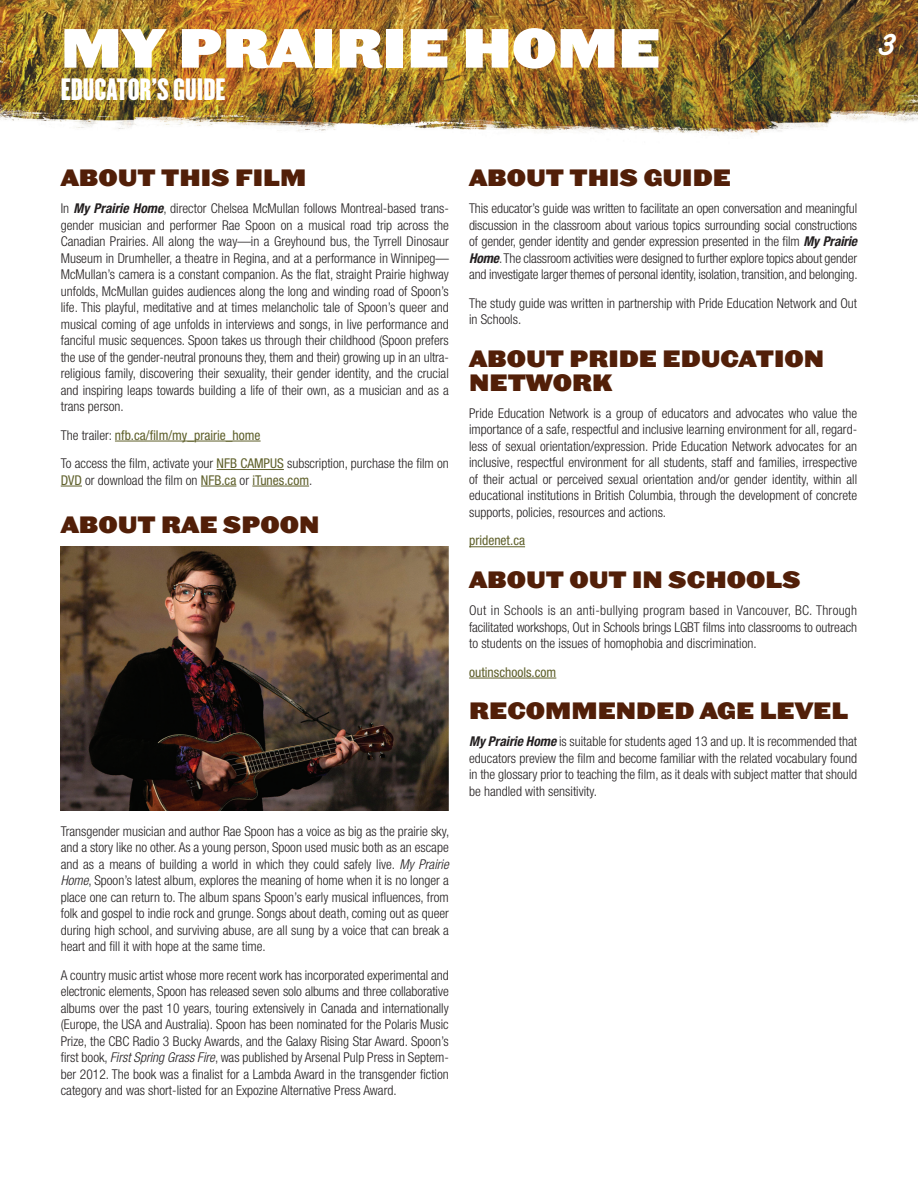
<style>
.page{position:relative;width:918px;height:1188px;background:#fff}
.page>*{position:absolute;margin:0;border:0;box-sizing:border-box;transform-origin:0 0}
.t1{font:52.5px "Leviathan HTF Black";color:#fff}
.t2{font:700 37.5px "Kaufmann";color:#fff}
.t3{font:27px "Champion HTF Lightweight";color:#fff}
.t4{font:22.5px/24px "Leviathan HTF Black";color:#521f08}
.t5{font:300 condensed 13.5px/16.5px "Helvetica Neue";color:#231f20;text-align:justify}
.t6{font:condensed 13.5px "Helvetica Neue";color:#5f602b}
.s1{font-weight:700;font-style:italic}
.s2{font-weight:400;color:#5f602b}
.s3{font-style:italic}
</style>
<div class="page">
<img style="left:0;top:0;width:918px;height:134px">
<hr style="left:469px;top:546px;width:56px;height:1px;background:#5f602b">
<hr style="left:469px;top:678px;width:87px;height:1px;background:#5f602b">
<hr style="left:115px;top:441px;width:146px;height:1px;background:#5f602b">
<hr style="left:217px;top:469px;width:67px;height:1px;background:#5f602b">
<svg style="left:61px;top:486px;width:21px;height:1px"></svg>
<hr style="left:201px;top:486px;width:35px;height:1px;background:#5f602b">
<hr style="left:252px;top:486px;width:57px;height:1px;background:#5f602b">
<img style="left:61px;top:546px;width:388px;height:265px">
<h1 class="t1" style="left:61px;top:13px;width:601px">MY PRAIRIE HOME</h1>
<h3 class="t3" style="left:61px;top:72px;width:166px">EDUCATOR’S GUIDE</h3>
<h2 class="t2" style="left:879px;top:20px;width:20px">3</h2>
<h3 class="t4" style="left:61px;top:166px;width:247px">ABOUT THIS FILM</h3>
<p class="t5" style="left:61px;top:200px;width:390px">In <span class="s1">My Prairie Home</span>, director Chelsea McMullan follows Montreal-based trans&shy;gender musician and performer Rae Spoon on a musical road trip across the Canadian Prairies. All along the way—in a Greyhound bus, the Tyrrell Dinosaur Museum in Drumheller, a theatre in Regina, and at a performance in Winnipeg— McMullan’s camera is a constant companion. As the flat, straight Prairie highway unfolds, McMullan guides audiences along the long and winding road of Spoon’s life. This playful, meditative and at times melancholic tale of Spoon’s queer and musical coming of age unfolds in interviews and songs, in live performance and fanciful music sequences. Spoon takes us through their childhood (Spoon prefers the use of the gender-neutral pronouns they, them and their) growing up in an ultra&shy;religious family, discovering their sexuality, their gender identity, and the crucial and inspiring leaps towards building a life of their own, as a musician and as a trans person.</p>
<p class="t5" style="left:61px;top:421px;width:202px;line-height:28.5px">The trailer: <span class="s2">nfb.ca/film/my_prairie_home<br></span>To access the film, activate your <span class="s2">NFB CAMPUS</span></p>
<p class="t5" style="left:287px;top:455px;width:163px">subscription, purchase the film on</p>
<p class="t6" style="left:61px;top:472px;width:8px">DVD</p>
<p class="t5" style="left:85px;top:472px;width:229px">or download the film on <span class="s2">NFB.ca</span> or <span class="s2">iTunes.com</span>.</p>
<h3 class="t4" style="left:61px;top:512px;width:260px">ABOUT RAE SPOON</h3>
<p class="t5" style="left:61px;top:823px;width:390px">Transgender musician and author Rae Spoon has a voice as big as the prairie sky, and a story like no other. As a young person, Spoon used music both as an escape and as a means of building a world in which they could safely live. <span class="s3">My Prairie Home</span>, Spoon’s latest album, explores the meaning of home when it is no longer a place one can return to. The album spans Spoon’s early musical influences, from folk and gospel to indie rock and grunge. Songs about death, coming out as queer during high school, and surviving abuse, are all sung by a voice that can break a heart and fill it with hope at the same time.</p>
<p class="t5" style="left:61px;top:967px;width:390px">A country music artist whose more recent work has incorporated experimental and electronic elements, Spoon has released seven solo albums and three collaborative albums over the past 10 years, touring extensively in Canada and internationally (Europe, the USA and Australia). Spoon has been nominated for the Polaris Music Prize, the CBC Radio 3 Bucky Awards, and the Galaxy Rising Star Award. Spoon’s first book, <span class="s3">First Spring Grass Fire</span>, was published by Arsenal Pulp Press in Septem&shy;ber 2012. The book was a finalist for a Lambda Award in the transgender fiction category and was short-listed for an Expozine Alternative Press Award.</p>
<h3 class="t4" style="left:469px;top:166px;width:263px">ABOUT THIS GUIDE</h3>
<p class="t5" style="left:469px;top:200px;width:390px">This educator’s guide was written to facilitate an open conversation and meaningful discussion in the classroom about various topics surrounding social constructions of gender, gender identity and gender expression presented in the film <span class="s1">My Prairie Home</span>. The classroom activities were designed to further explore topics about gender and investigate larger themes of personal identity, isolation, transition, and belonging.</p>
<p class="t5" style="left:469px;top:295px;width:390px">The study guide was written in partnership with Pride Education Network and Out in Schools.</p>
<h3 class="t4" style="left:469px;top:347px;width:357px">ABOUT PRIDE EDUCATION<br>NETWORK</h3>
<p class="t5" style="left:469px;top:405px;width:390px">Pride Education Network is a group of educators and advocates who value the importance of a safe, respectful and inclusive learning environment for all, regard&shy;less of sexual orientation/expression. Pride Education Network advocates for an inclusive, respectful environment for all students, staff and families, irrespective of their actual or perceived sexual orientation and/or gender identity, within all educational institutions in British Columbia, through the development of concrete supports, policies, resources and actions.</p>
<p class="t6" style="left:469px;top:533px;width:57px">pridenet.ca</p>
<h3 class="t4" style="left:469px;top:568px;width:333px">ABOUT OUT IN SCHOOLS</h3>
<p class="t5" style="left:469px;top:602px;width:390px">Out in Schools is an anti-bullying program based in Vancouver, BC. Through facilitated workshops, Out in Schools brings LGBT films into classrooms to outreach to students on the issues of homophobia and discrimination.</p>
<p class="t6" style="left:469px;top:664px;width:89px">outinschools.com</p>
<h3 class="t4" style="left:469px;top:699px;width:381px">RECOMMENDED AGE LEVEL</h3>
<p class="t5" style="left:469px;top:733px;width:390px"><span class="s1">My Prairie Home</span> is suitable for students aged 13 and up. It is recommended that educators preview the film and become familiar with the related vocabulary found in the glossary prior to teaching the film, as it deals with subject matter that should be handled with sensitivity.</p>
</div>
